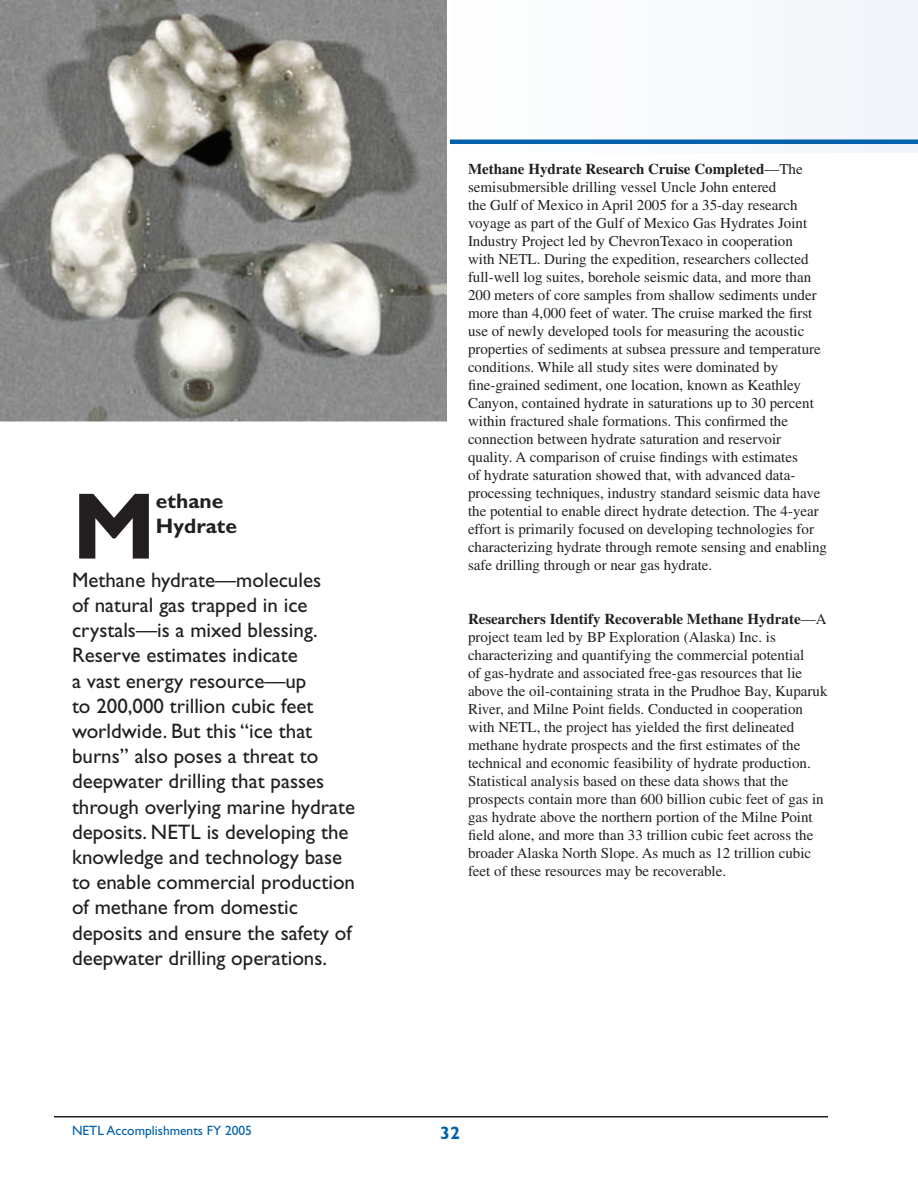
<style>
.page{position:relative;width:918px;height:1188px;background:#fff}
.page>*{position:absolute;margin:0;border:0;box-sizing:border-box;transform-origin:0 0}
.t1{font:700 94.95px "Gill Sans";color:#231f20}
.t2{font:21px/25.2px "Gill Sans";color:#231f20}
.t3{font:700 21px/25.2px "Gill Sans";color:#231f20}
.t4{font:700 18px "Gill Sans";color:#0161ab}
.t5{font:15px/18px "Times";color:#231f20}
.t6{font:13.5px "Gill Sans";color:#0161ab}
.s1{font-weight:700}
</style>
<div class="page">
<hr style="left:54px;top:1116px;width:774px;height:2px;background:#231f20">
<div style="left:0;top:0;width:918px;height:153px;background:#f8fafc"></div>
<hr style="left:55px;top:140px;width:863px;height:4px;background:#0161ab">
<svg style="left:0;top:0;width:450px;height:422px;background:#93928e"></svg>
<h1 class="t1" style="left:72px;top:470px;width:85px">M</h1>
<h2 class="t3" style="left:156px;top:488px;width:83px">ethane<br>Hydrate</h2>
<p class="t2" style="left:72px;top:567px;width:285px">Methane hydrate—molecules<br>of natural gas trapped in ice crystals—is a mixed blessing.<br>Reserve estimates indicate<br>a vast energy resource—up<br>to 200,000 trillion cubic feet worldwide. But this “ice that burns” also poses a threat to deepwater drilling that passes through overlying marine hydrate deposits. NETL is developing the knowledge and technology base to enable commercial production of methane from domestic deposits and ensure the safety of deepwater drilling operations.</p>
<p class="t5" style="left:468px;top:160px;width:361px"><span class="s1">Methane Hydrate Research Cruise Completed</span>—The semisubmersible drilling vessel Uncle John entered<br>the Gulf of Mexico in April 2005 for a 35-day research voyage as part of the Gulf of Mexico Gas Hydrates Joint Industry Project led by ChevronTexaco in cooperation<br>with NETL. During the expedition, researchers collected full-well log suites, borehole seismic data, and more than 200 meters of core samples from shallow sediments under more than 4,000 feet of water. The cruise marked the first use of newly developed tools for measuring the acoustic properties of sediments at subsea pressure and temperature conditions. While all study sites were dominated by fine-grained sediment, one location, known as Keathley Canyon, contained hydrate in saturations up to 30 percent within fractured shale formations. This confirmed the connection between hydrate saturation and reservoir quality. A comparison of cruise findings with estimates<br>of hydrate saturation showed that, with advanced data&shy;processing techniques, industry standard seismic data have the potential to enable direct hydrate detection. The 4-year effort is primarily focused on developing technologies for characterizing hydrate through remote sensing and enabling safe drilling through or near gas hydrate.</p>
<p class="t5" style="left:468px;top:610px;width:361px"><span class="s1">Researchers Identify Recoverable Methane Hydrate</span>—A project team led by BP Exploration (Alaska) Inc. is characterizing and quantifying the commercial potential<br>of gas-hydrate and associated free-gas resources that lie above the oil-containing strata in the Prudhoe Bay, Kuparuk River, and Milne Point fields. Conducted in cooperation with NETL, the project has yielded the first delineated methane hydrate prospects and the first estimates of the technical and economic feasibility of hydrate production.<br>Statistical analysis based on these data shows that the prospects contain more than 600 billion cubic feet of gas in gas hydrate above the northern portion of the Milne Point field alone, and more than 33 trillion cubic feet across the broader Alaska North Slope. As much as 12 trillion cubic feet of these resources may be recoverable.</p>
<p class="t6" style="left:72px;top:1123px;width:182px">NETL Accomplishments FY 2005</p>
<p class="t4" style="left:440px;top:1122px;width:21px">32</p>
</div>
